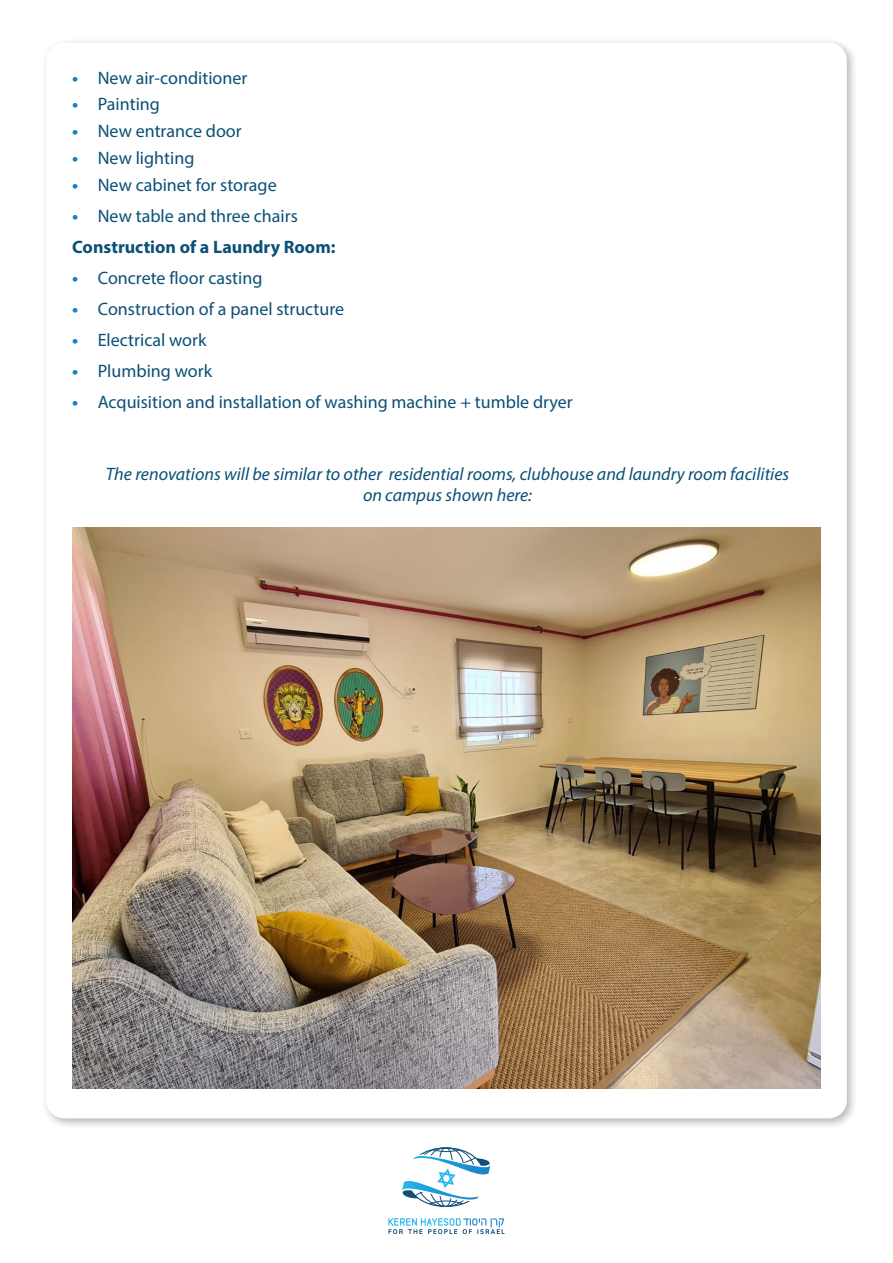
<style>
.page{position:relative;width:893px;height:1263px;background:#fff}
.page>*{position:absolute;margin:0;border:0;box-sizing:border-box;transform-origin:0 0}
.t1{font:18px "Myriad Pro";color:#0b5077}
.t2{font:italic 18px/21.6px "Myriad Pro";color:#0b5077;text-align:center}
.t3{font:700 18px "Myriad Pro";color:#0b5077}
.t4{font:700 18px "Myriad Pro";color:#1681c4}
</style>
<div class="page">
<svg style="left:402px;top:1147px;width:88px;height:60px"></svg>
<svg style="left:388px;top:1218px;width:117px;height:16px"></svg>
<div style="left:41px;top:37px;width:817px;height:1093px;background:#231f20;opacity:.35"></div>
<div style="left:46px;top:43px;width:801px;height:1075px;background:#fff;border-radius:18px"></div>
<img style="left:72px;top:527px;width:749px;height:562px">
<p class="t4" style="left:72px;top:66px;width:8px">•</p>
<p class="t1" style="left:98px;top:67px;width:151px">New air-conditioner</p>
<p class="t4" style="left:72px;top:93px;width:8px">•</p>
<p class="t1" style="left:98px;top:93px;width:64px">Painting</p>
<p class="t4" style="left:72px;top:119px;width:8px">•</p>
<p class="t1" style="left:98px;top:120px;width:145px">New entrance door</p>
<p class="t4" style="left:72px;top:146px;width:8px">•</p>
<p class="t1" style="left:98px;top:147px;width:98px">New lighting</p>
<p class="t4" style="left:72px;top:173px;width:8px">•</p>
<p class="t1" style="left:98px;top:174px;width:180px">New cabinet for storage</p>
<p class="t1" style="left:98px;top:205px;width:201px">New table and three chairs</p>
<p class="t4" style="left:72px;top:204px;width:8px">•</p>
<p class="t3" style="left:72px;top:235px;width:265px">Construction of a Laundry Room:</p>
<p class="t1" style="left:98px;top:267px;width:166px">Concrete floor casting</p>
<p class="t4" style="left:72px;top:266px;width:8px">•</p>
<p class="t4" style="left:72px;top:297px;width:8px">•</p>
<p class="t1" style="left:98px;top:298px;width:248px">Construction of a panel structure</p>
<p class="t4" style="left:72px;top:328px;width:8px">•</p>
<p class="t1" style="left:98px;top:329px;width:110px">Electrical work</p>
<p class="t4" style="left:72px;top:359px;width:8px">•</p>
<p class="t1" style="left:98px;top:360px;width:116px">Plumbing work</p>
<p class="t4" style="left:72px;top:390px;width:8px">•</p>
<p class="t1" style="left:98px;top:391px;width:476px">Acquisition and installation of washing machine + tumble dryer</p>
<p class="t2" style="left:106px;top:462px;width:685px">The renovations will be similar to other residential rooms, clubhouse and laundry room facilities on campus shown here:</p>
</div>
